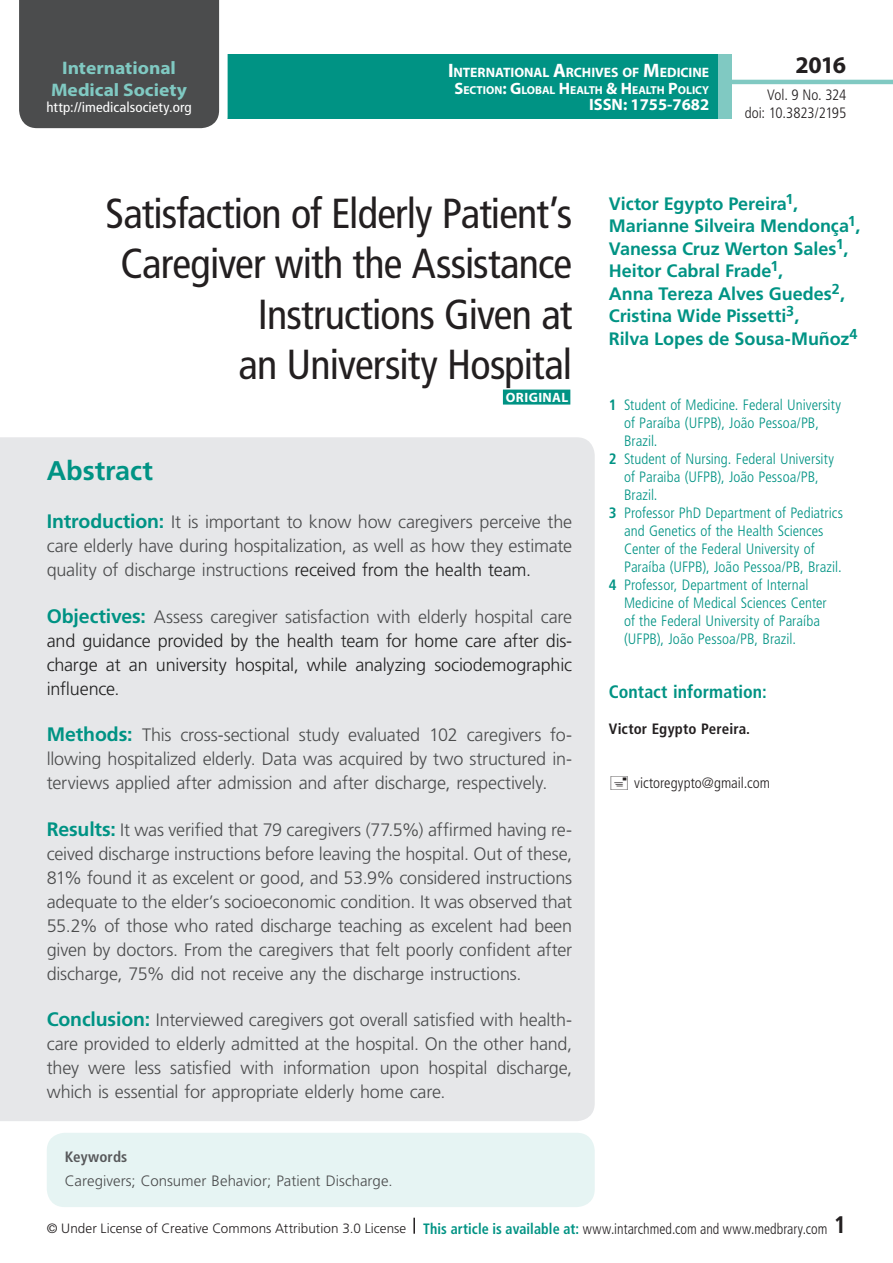
<style>
.page{position:relative;width:893px;height:1263px;background:#fff}
.page>*{position:absolute;margin:0;border:0;box-sizing:border-box;transform-origin:0 0}
.t1{font:condensed 42px/50.4px "Frutiger LT Std";letter-spacing:-.02em;color:#231f20;text-align:right}
.t2{font:700 27px "Frutiger LT Std";letter-spacing:-.005em;color:#009384}
.t3{font:700 24px "Myriad Pro";color:#231f20}
.t4{font:700 condensed 24px "Frutiger LT Std";color:#231f20}
.t5{font:700 18.15px/21.8px "Myriad Pro";color:#80c9c2;text-align:center;scale:1.07 1}
.t6{font:300 18px/24px "Frutiger LT Std";letter-spacing:-.01em;color:#4b4c4d;text-align:justify}
.t7{font:300 18px/24px "Frutiger LT Std";letter-spacing:-.01em;color:#212121;text-align:justify}
.t8{font:700 18px/22.5px "Frutiger LT Std";letter-spacing:-.005em;color:#009384}
.t9{font:700 condensed 18px "Frutiger LT Std";color:#009384}
.t10{font:700 16.5px "Myriad Pro";color:#fff}
.t11{font:300 condensed 15px "Frutiger LT Std";color:#009384}
.t12{font:300 condensed 15px/18px "Frutiger LT Std";color:#231f20;text-align:right}
.t13{font:300 15px "Frutiger LT Std";color:#4b4c4d}
.t14{font:700 condensed 15px "Frutiger LT Std";letter-spacing:.005em;color:#231f20}
.t15{font:700 condensed 15px "Frutiger LT Std";letter-spacing:.005em;color:#57585a}
.t16{font:condensed 13.95px "Frutiger LT Std";letter-spacing:.005em;color:#fff;scale:1.07 1}
.t17{font:700 13.65px "Myriad Pro";letter-spacing:-.005em;color:#fff}
.t18{font:300 13.5px "Frutiger LT Std";letter-spacing:.005em;color:#231f20}
.t19{font:700 13.5px "Myriad Pro";letter-spacing:.03em;color:#fff}
.t20{font:700 11.55px "Myriad Pro";color:#fff}
.s1{font-size:19.5px}
.s2{font-size:16.5px}
.s3{font-weight:700;font-size:19.5px;color:#009384}
.s4{color:#212121}
.s5{color:#4b4c4d}
.s6{font-weight:700}
.s7{font-weight:700;font-stretch:condensed;font-size:15px;color:#009384}
.s8{font-stretch:condensed;font-size:15px}
</style>
<div class="page">
<div style="left:23px;top:54px;width:762px;height:65px;background:#009384"></div>
<div style="left:19px;top:0;width:209px;height:129px;background:#4b4c4d"></div>
<div style="left:732px;top:36px;width:161px;height:94px;background:#fff"></div>
<hr style="left:730px;top:80px;width:163px;height:4px;background:#80c9c2">
<div style="left:718px;top:54px;width:14px;height:65px;background:#80c9c2"></div>
<svg style="left:413px;top:1218px;width:2px;height:16px"></svg>
<div style="left:0;top:437px;width:595px;height:684px;background:#e6e7e9"></div>
<div style="left:503px;top:390px;width:67px;height:15px;background:#009384"></div>
<div style="left:47px;top:1133px;width:548px;height:74px;background:#e6f4f3;border-radius:18px"></div>
<p class="t5" style="left:51px;top:56px;width:129px">International<br>Medical Society</p>
<p class="t16" style="left:46px;top:99px;width:137px">http://imedicalsociety.org</p>
<p class="t17" style="left:448px;top:64px;width:263px"><span class="s1">I</span>NTERNATIONAL <span class="s1">A</span>RCHIVES OF <span class="s1">M</span>EDICINE</p>
<p class="t20" style="left:454px;top:82px;width:256px"><span class="s2">S</span>ECTION<span class="s2">: G</span>LOBAL <span class="s2">H</span> EALTH <span class="s2">&amp; H</span> EALTH <span class="s2">P</span>OLICY</p>
<p class="t10" style="left:589px;top:94px;width:122px">ISSN: 1755-7682</p>
<h3 class="t3" style="left:795px;top:49px;width:52px">2016</h3>
<p class="t12" style="left:745px;top:86px;width:103px">Vol. 9 No. 324 doi: 10.3823/2195</p>
<h1 class="t1" style="left:105px;top:188px;width:468px">Satisfaction of Elderly Patient’s<br>Caregiver with the Assistance<br>Instructions Given at<br>an University Hospital</h1>
<p class="t19" style="left:506px;top:388px;width:64px">ORIGINAL</p>
<h2 class="t2" style="left:47px;top:455px;width:108px">Abstract</h2>
<p class="t6" style="left:47px;top:510px;width:527px"><span class="s3">Introduction:</span> It is important to know how caregivers perceive the care elderly have during hospitalization, as well as how they estimate quality of discharge instructions <span class="s4">received from the health team.</span></p>
<p class="t7" style="left:47px;top:605px;width:527px"><span class="s3">Objectives:</span> <span class="s5">Assess caregiver satisfaction with elderly hospital care </span>and guidance provided by the health team for home care after dis&shy;charge at an university hospital, while analyzing sociodemographic influence.</p>
<p class="t6" style="left:47px;top:723px;width:527px"><span class="s3">Methods:</span> This cross-sectional study evaluated 102 caregivers fo&shy;llowing hospitalized elderly. Data was acquired by two structured in&shy;terviews applied after admission and after discharge, respectively.</p>
<p class="t6" style="left:47px;top:818px;width:527px"><span class="s3">Results:</span> It was verified that 79 caregivers (77.5%) affirmed having re&shy;ceived discharge instructions before leaving the hospital. Out of these, 81% found it as excelent or good, and 53.9% considered instructions adequate to the elder’s socioeconomic condition. It was observed that 55.2% of those who rated discharge teaching as excelent had been given by doctors. From the caregivers that felt poorly confident after discharge, 75% did not receive any the discharge instructions.</p>
<p class="t6" style="left:47px;top:1008px;width:527px"><span class="s3">Conclusion:</span> Interviewed caregivers got overall satisfied with health&shy;care provided to elderly admitted at the hospital. On the other hand, they were less satisfied with information upon hospital discharge, which is essential for appropriate elderly home care.</p>
<p class="t15" style="left:65px;top:1148px;width:64px">Keywords</p>
<p class="t13" style="left:65px;top:1172px;width:329px">Caregivers; Consumer Behavior; Patient Discharge.</p>
<p class="t8" style="left:609px;top:192px;width:253px">Victor Egypto Pereira<sup>1</sup>,<br>Marianne Silveira Mendonça<sup>1</sup>,<br>Vanessa Cruz Werton Sales<sup>1</sup>,<br>Heitor Cabral Frade<sup>1</sup>,<br>Anna Tereza Alves Guedes<sup>2</sup>,<br>Cristina Wide Pissetti<sup>3</sup>,<br>Rilva Lopes de Sousa-Muñoz<sup>4</sup></p>
<p class="t11" style="left:609px;top:396px;width:234px"><span class="s6">1</span> Student of Medicine. Federal University</p>
<p class="t11" style="left:624px;top:414px;width:196px">of Paraíba (UFPB), João Pessoa/PB,</p>
<p class="t11" style="left:624px;top:432px;width:35px">Brazil.</p>
<p class="t11" style="left:609px;top:450px;width:227px"><span class="s6">2</span> Student of Nursing. Federal University</p>
<p class="t11" style="left:624px;top:468px;width:196px">of Paraiba (UFPB), João Pessoa/PB,</p>
<p class="t11" style="left:624px;top:486px;width:35px">Brazil.</p>
<p class="t11" style="left:609px;top:504px;width:236px"><span class="s6">3</span> Professor PhD Department of Pediatrics</p>
<p class="t11" style="left:624px;top:522px;width:201px">and Genetics of the Health Sciences</p>
<p class="t11" style="left:624px;top:540px;width:192px">Center of the Federal University of</p>
<p class="t11" style="left:624px;top:558px;width:219px">Paraíba (UFPB), João Pessoa/PB, Brazil.</p>
<p class="t11" style="left:609px;top:576px;width:201px"><span class="s6">4</span> Professor, Department of Internal</p>
<p class="t11" style="left:624px;top:594px;width:204px">Medicine of Medical Sciences Center</p>
<p class="t11" style="left:624px;top:612px;width:197px">of the Federal University of Paraíba</p>
<p class="t11" style="left:624px;top:630px;width:173px">(UFPB), João Pessoa/PB, Brazil.</p>
<p class="t9" style="left:609px;top:681px;width:159px">Contact information:</p>
<p class="t14" style="left:609px;top:720px;width:143px">Victor Egypto Pereira.</p>
<p class="t12" style="left:634px;top:774px;width:138px">victoregypto@gmail.com</p>
<p class="t18" style="left:47px;top:1220px;width:782px">© Under License of Creative Commons Attribution 3.0 License <span class="s7">This article is available at:</span> <span class="s8">www.intarchmed.com and www.medbrary.com</span></p>
<h3 class="t4" style="left:834px;top:1210px;width:14px">1</h3>
</div>
